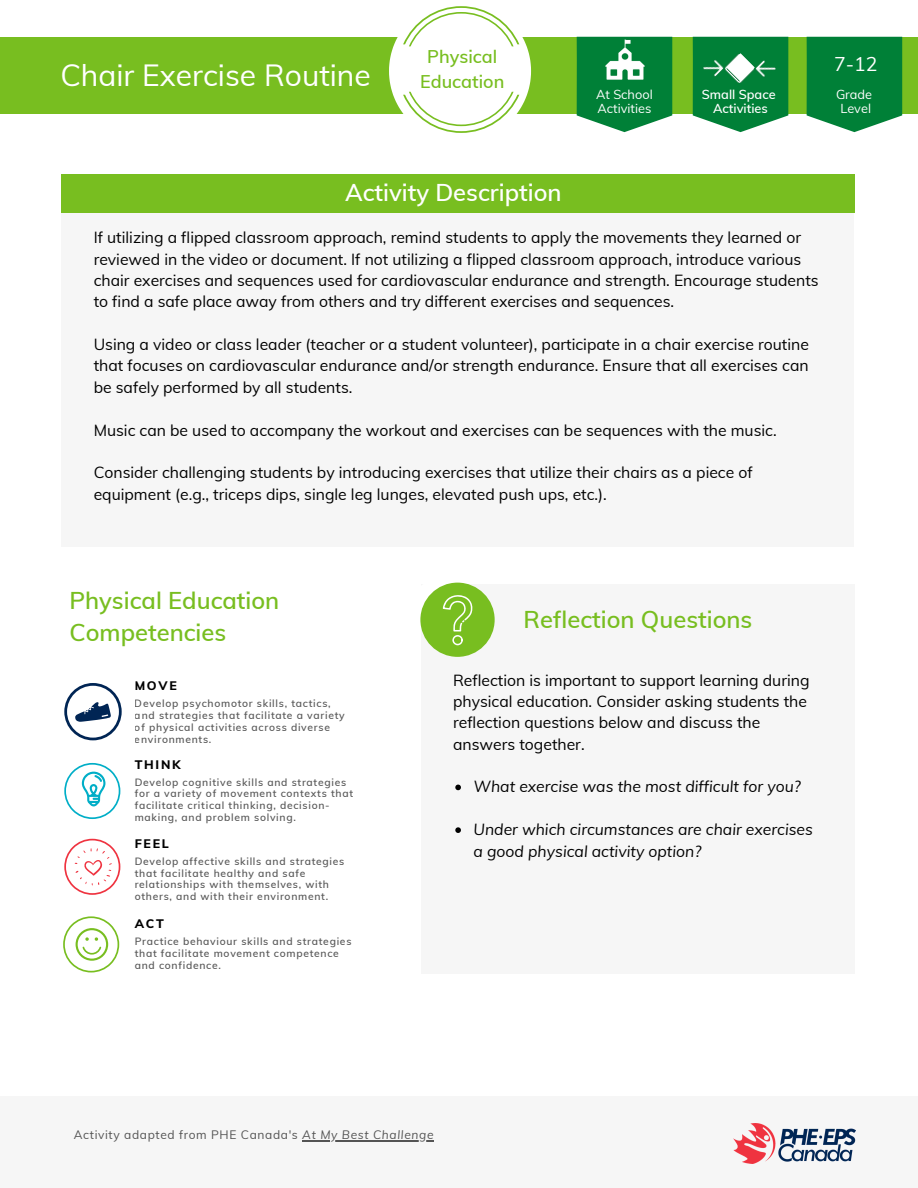
<style>
.page{position:relative;width:918px;height:1188px;background:#fff}
.page>*{position:absolute;margin:0;border:0;box-sizing:border-box;transform-origin:0 0}
.t1{font:30px "Muli";color:#fff}
.t2{font:600 23.7px/32.7px "Muli";color:#78be20}
.t3{font:600 23.7px "Muli";color:#fff}
.t4{font:19.5px "Muli";color:#fff}
.t5{font:600 18px/25px "Muli";color:#78be20;text-align:center}
.t6{font:15.75px/21.3px "Muli";color:#000}
.t7{font:italic 15.75px/21.3px "Muli";color:#000}
.t8{font:12.75px/14.7px "Muli";color:#fff;text-align:center}
.t9{font:600 12.75px/14.7px "Muli";color:#fff;text-align:center}
.t10{font:800 12.45px "Muli";letter-spacing:.14em;color:#000}
.t11{font:12px "Muli";letter-spacing:.055em;color:#545454}
.t12{font:600 10.35px/12px "Muli";letter-spacing:.07em;color:#545454}
.s1{font-style:italic}
</style>
<div class="page">
<div style="left:61px;top:212px;width:793px;height:335px;background:#f6f6f6"></div>
<div style="left:61px;top:174px;width:793px;height:38px;background:#78be20"></div>
<div style="left:0;top:1096px;width:918px;height:92px;background:#f6f6f6"></div>
<img style="left:734px;top:1123px;width:121px;height:41px">
<div style="left:0;top:37px;width:918px;height:77px;background:#78be20"></div>
<svg style="left:807px;top:37px;width:95px;height:95px;background:#158a48"></svg>
<svg style="left:389px;top:6px;width:142px;height:127px"></svg>
<svg style="left:577px;top:37px;width:95px;height:95px;background:#1d8e4d"></svg>
<img style="left:601px;top:37px;width:47px;height:47px">
<img style="left:692px;top:36px;width:97px;height:80px">
<svg style="left:693px;top:37px;width:95px;height:95px;background:#269255"></svg>
<div style="left:422px;top:584px;width:433px;height:389px;background:#f6f6f6"></div>
<div style="left:420px;top:583px;width:75px;height:74px;background:#78be20;border-radius:50%"></div>
<svg style="left:420px;top:582px;width:53px;height:64px"></svg>
<svg style="left:455px;top:785px;width:6px;height:5px"></svg>
<svg style="left:455px;top:827px;width:6px;height:6px"></svg>
<svg style="left:64px;top:839px;width:56px;height:56px"></svg>
<svg style="left:63px;top:916px;width:56px;height:56px"></svg>
<svg style="left:64px;top:763px;width:56px;height:56px"></svg>
<svg style="left:64px;top:683px;width:58px;height:57px"></svg>
<hr style="left:302px;top:1140px;width:132px;height:1px;background:#545454">
<h1 class="t1" style="left:60px;top:56px;width:312px">Chair Exercise Routine</h1>
<p class="t5" style="left:420px;top:44px;width:86px">Physical<br>Education</p>
<p class="t8" style="left:596px;top:86px;width:58px;text-align:left">At School<br>Activities</p>
<p class="t9" style="left:702px;top:86px;width:75px">Small Space<br>Activities</p>
<p class="t4" style="left:834px;top:51px;width:45px">7-12</p>
<p class="t8" style="left:836px;top:86px;width:38px">Grade<br>Level</p>
<h2 class="t3" style="left:345px;top:177px;width:218px">Activity Description</h2>
<p class="t6" style="left:94px;top:227px;width:727px">If utilizing a flipped classroom approach, remind students to apply the movements they learned or reviewed in the video or document. If not utilizing a flipped classroom approach, introduce various chair exercises and sequences used for cardiovascular endurance and strength. Encourage students to find a safe place away from others and try different exercises and sequences.</p>
<p class="t6" style="left:94px;top:333px;width:717px;text-align:justify">Using a video or class leader (teacher or a student volunteer), participate in a chair exercise routine that focuses on cardiovascular endurance and/or strength endurance. Ensure that all exercises can be safely performed by all students.</p>
<p class="t6" style="left:94px;top:419px;width:685px">Music can be used to accompany the workout and exercises can be sequences with the music.</p>
<p class="t6" style="left:94px;top:462px;width:661px">Consider challenging students by introducing exercises that utilize their chairs as a piece of equipment (e.g., triceps dips, single leg lunges, elevated push ups, etc.).</p>
<h2 class="t2" style="left:70px;top:583px;width:211px">Physical Education<br>Competencies</h2>
<p class="t10" style="left:135px;top:677px;width:44px">MOVE</p>
<p class="t12" style="left:135px;top:697px;width:212px">Develop psychomotor skills, tactics, and strategies that facilitate a variety of physical activities across diverse environments.</p>
<p class="t10" style="left:135px;top:756px;width:47px">THINK</p>
<p class="t12" style="left:135px;top:776px;width:220px">Develop cognitive skills and strategies for a variety of movement contexts that facilitate critical thinking, decision&shy;making, and problem solving.</p>
<p class="t10" style="left:135px;top:835px;width:36px">FEEL</p>
<p class="t12" style="left:135px;top:855px;width:211px">Develop affective skills and strategies that facilitate healthy and safe relationships with themselves, with others, and with their environment.</p>
<p class="t10" style="left:135px;top:916px;width:31px">ACT</p>
<p class="t12" style="left:135px;top:935px;width:218px">Practice behaviour skills and strategies that facilitate movement competence and confidence.</p>
<h2 class="t2" style="left:524px;top:603px;width:230px">Reflection Questions</h2>
<p class="t6" style="left:453px;top:669px;width:358px">Reflection is important to support learning during physical education. Consider asking students the reflection questions below and discuss the answers together.</p>
<p class="t7" style="left:474px;top:776px;width:329px">What exercise was the most difficult for you?</p>
<p class="t7" style="left:474px;top:819px;width:341px">Under which circumstances are chair exercises a good physical activity option?</p>
<p class="t11" style="left:74px;top:1127px;width:361px">Activity adapted from PHE Canada's <span class="s1">At My Best Challenge</span></p>
</div>
